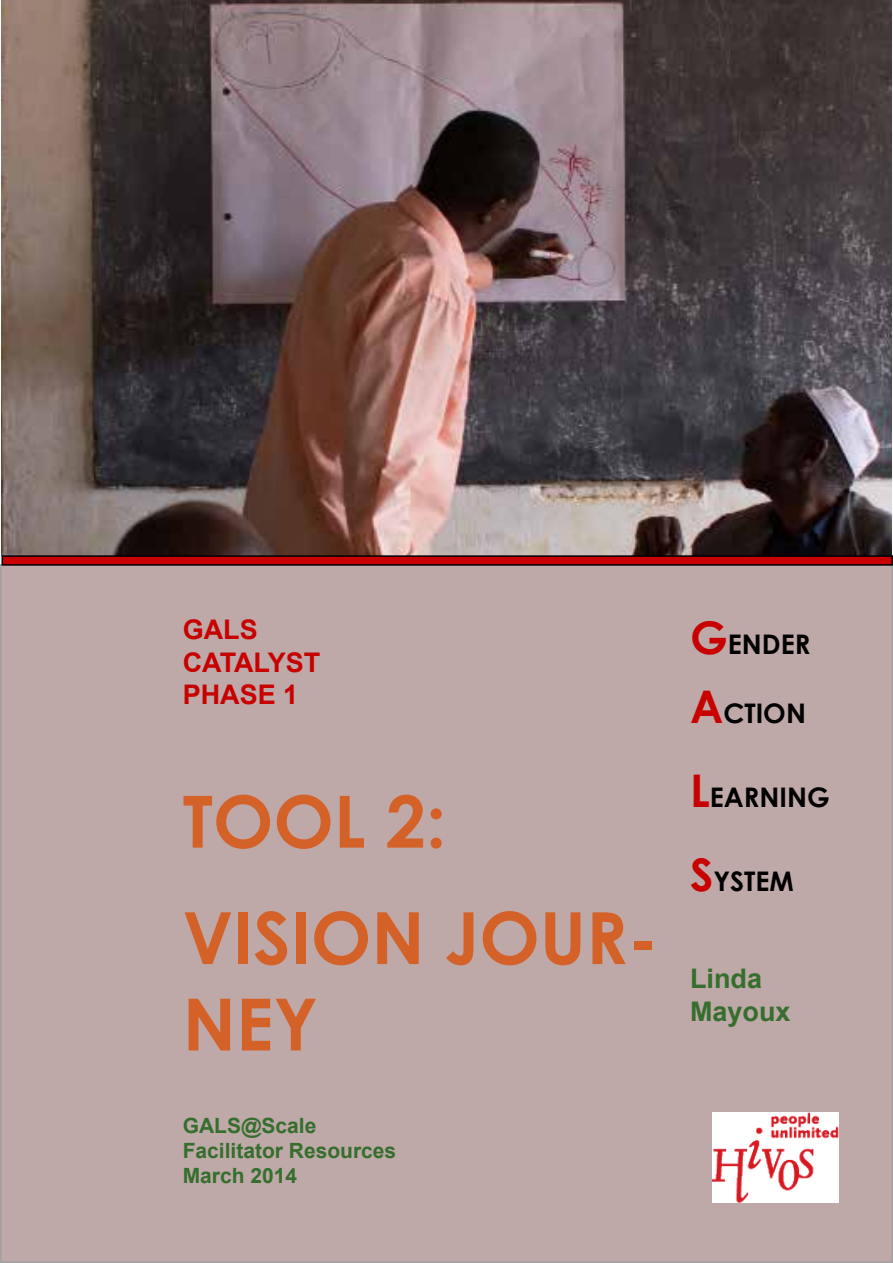
<style>
.page{position:relative;width:893px;height:1263px;background:#fff}
.page>*{position:absolute;margin:0;border:0;box-sizing:border-box;transform-origin:0 0}
.t1{font:700 72px/116.4px "Century Gothic";color:#d46228}
.t2{font:700 27px "Century Gothic";color:#000}
.t3{font:700 27px/32.4px "Arial";color:#c80000}
.t4{font:700 27px/32.4px "Arial";color:#356e2d}
.t5{font:700 21px/25.2px "Arial";color:#356e2d}
.s1{font-size:45px;color:#c80000}
</style>
<div class="page">
<img style="left:2px;top:0;width:889px;height:555px">
<div style="left:1px;top:565px;width:891px;height:697px;background:#bea8a8"></div>
<img style="left:712px;top:1112px;width:127px;height:90px">
<div style="left:2px;top:556px;width:890px;height:9px;background:#c80000"></div>
<div style="left:2px;top:555px;width:891px;height:11px;border:2px solid #000"></div>
<p class="t3" style="left:183px;top:614px;width:139px">GALS<br>CATALYST<br>PHASE 1</p>
<h1 class="t1" style="left:183px;top:760px;width:477px">TOOL 2:<br>VISION JOUR-</h1>
<h1 class="t1" style="left:183px;top:963px;width:137px">NEY</h1>
<p class="t5" style="left:183px;top:1113px;width:215px">GALS@Scale<br>Facilitator Resources<br>March 2014</p>
<p class="t2" style="left:690px;top:623px;width:122px"><span class="s1">G</span>ENDER</p>
<p class="t2" style="left:690px;top:692px;width:117px"><span class="s1">A</span>CTION</p>
<p class="t2" style="left:690px;top:776px;width:141px"><span class="s1">L</span>EARNING</p>
<p class="t2" style="left:690px;top:860px;width:105px"><span class="s1">S</span>YSTEM</p>
<p class="t4" style="left:690px;top:963px;width:102px">Linda<br>Mayoux</p>
</div>
